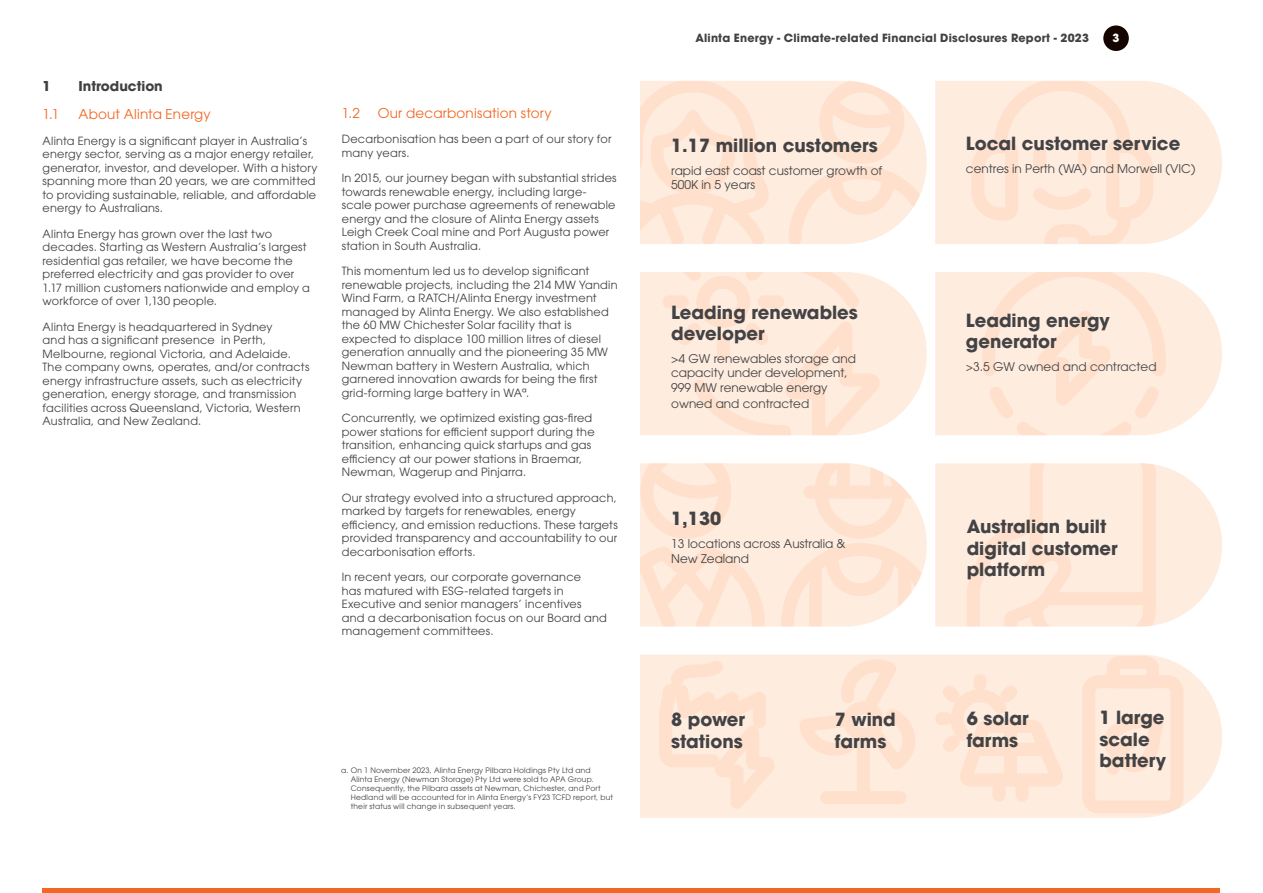
<style>
.page{position:relative;width:1263px;height:893px;background:#fff}
.page>*{position:absolute;margin:0;border:0;box-sizing:border-box;transform-origin:0 0}
.t1{font:700 18px/21.6px "ITC Avant Garde Std";color:#434345}
.t2{font:13.5px "ITC Avant Garde Std";letter-spacing:.015em;color:#f26722}
.t3{font:700 13.5px "ITC Avant Garde Std";color:#414042}
.t4{font:12px/14.4px "ITC Avant Garde Std";color:#434345}
.t5{font:11.25px/13.5px "ITC Avant Garde Std";letter-spacing:.025em;color:#414042}
.t6{font:700 11.25px "ITC Avant Garde Std";letter-spacing:.02em;color:#414042}
.t7{font:700 11.25px "ITC Avant Garde Std";color:#fff}
.t8{font:7.5px/9px "ITC Avant Garde Std";letter-spacing:.03em;color:#414042}
</style>
<div class="page">
<div style="left:1103px;top:25px;width:26px;height:26px;background:#150500;border-radius:50%"></div>
<hr style="left:43px;top:889px;width:1177px;height:4px;background:#f26722">
<svg style="left:640px;top:272px;width:287px;height:163px;fill:#feecdf"></svg>
<svg style="left:656px;top:272px;width:235px;height:163px"></svg>
<svg style="left:640px;top:463px;width:287px;height:164px"></svg>
<svg style="left:640px;top:654px;width:582px;height:164px;fill:#feecdf"></svg>
<svg style="left:653px;top:654px;width:270px;height:161px"></svg>
<svg style="left:929px;top:654px;width:261px;height:161px"></svg>
<svg style="left:935px;top:272px;width:287px;height:163px;fill:#feecdf"></svg>
<svg style="left:976px;top:272px;width:196px;height:163px"></svg>
<svg style="left:935px;top:463px;width:287px;height:164px;fill:#feecdf"></svg>
<svg style="left:957px;top:463px;width:205px;height:164px"></svg>
<svg style="left:640px;top:81px;width:287px;height:163px"></svg>
<svg style="left:935px;top:81px;width:287px;height:163px;fill:#feecdf"></svg>
<svg style="left:965px;top:81px;width:194px;height:163px"></svg>
<p class="t3" style="left:43px;top:77px;width:10px">1</p>
<p class="t3" style="left:79px;top:77px;width:86px">Introduction</p>
<p class="t2" style="left:43px;top:106px;width:18px">1.1</p>
<p class="t2" style="left:79px;top:106px;width:134px">About Alinta Energy</p>
<p class="t5" style="left:43px;top:134px;width:276px">Alinta Energy is a significant player in Australia’s energy sector, serving as a major energy retailer, generator, investor, and developer. With a history spanning more than 20 years, we are committed to providing sustainable, reliable, and affordable energy to Australians.</p>
<p class="t5" style="left:43px;top:227px;width:269px">Alinta Energy has grown over the last two decades. Starting as Western Australia’s largest residential gas retailer, we have become the preferred electricity and gas provider to over 1.17 million customers nationwide and employ a workforce of over 1,130 people.</p>
<p class="t5" style="left:43px;top:320px;width:268px">Alinta Energy is headquartered in Sydney<br>and has a significant presence in Perth, Melbourne, regional Victoria, and Adelaide.<br>The company owns, operates, and/or contracts energy infrastructure assets, such as electricity generation, energy storage, and transmission facilities across Queensland, Victoria, Western Australia, and New Zealand.</p>
<p class="t2" style="left:342px;top:104px;width:20px">1.2</p>
<p class="t2" style="left:378px;top:104px;width:175px">Our decarbonisation story</p>
<p class="t5" style="left:342px;top:132px;width:271px">Decarbonisation has been a part of our story for many years.</p>
<p class="t5" style="left:342px;top:171px;width:276px">In 2015, our journey began with substantial strides towards renewable energy, including large&shy;scale power purchase agreements of renewable energy and the closure of Alinta Energy assets Leigh Creek Coal mine and Port Augusta power station in South Australia.</p>
<p class="t5" style="left:342px;top:264px;width:277px">This momentum led us to develop significant renewable projects, including the 214 MW Yandin Wind Farm, a RATCH/Alinta Energy investment managed by Alinta Energy. We also established the 60 MW Chichester Solar facility that is expected to displace 100 million litres of diesel generation annually and the pioneering 35 MW Newman battery in Western Australia, which garnered innovation awards for being the first grid-forming large battery in WAª.</p>
<p class="t5" style="left:342px;top:411px;width:254px">Concurrently, we optimized existing gas-fired power stations for efficient support during the transition, enhancing quick startups and gas efficiency at our power stations in Braemar, Newman, Wagerup and Pinjarra.</p>
<p class="t5" style="left:342px;top:491px;width:277px">Our strategy evolved into a structured approach, marked by targets for renewables, energy efficiency, and emission reductions. These targets provided transparency and accountability to our decarbonisation efforts.</p>
<p class="t5" style="left:342px;top:570px;width:267px">In recent years, our corporate governance<br>has matured with ESG-related targets in Executive and senior managers’ incentives and a decarbonisation focus on our Board and management committees.</p>
<p class="t8" style="left:351px;top:765px;width:264px;text-indent:-9px">a. On 1 November 2023, Alinta Energy Pilbara Holdings Pty Ltd and Alinta Energy (Newman Storage) Pty Ltd were sold to APA Group.<br>Consequently, the Pilbara assets at Newman, Chichester, and Port Hedland will be accounted for in Alinta Energy’s FY23 TCFD report, but their status will change in subsequent years.</p>
<p class="t6" style="left:695px;top:30px;width:395px">Alinta Energy - Climate-related Financial Disclosures Report - 2023</p>
<p class="t7" style="left:1112px;top:31px;width:8px">3</p>
<h1 class="t1" style="left:671px;top:134px;width:208px">1.17 million customers</h1>
<p class="t4" style="left:671px;top:163px;width:213px">rapid east coast customer growth of<br>500K in 5 years</p>
<h1 class="t1" style="left:671px;top:301px;width:188px">Leading renewables developer</h1>
<p class="t4" style="left:671px;top:351px;width:186px">&gt;4 GW renewables storage and capacity under development,<br>999 MW renewable energy</p>
<p class="t4" style="left:671px;top:396px;width:140px">owned and contracted</p>
<h1 class="t1" style="left:671px;top:508px;width:52px">1,130</h1>
<p class="t4" style="left:671px;top:536px;width:176px">13 locations across Australia &amp;<br>New Zealand</p>
<h1 class="t1" style="left:966px;top:132px;width:216px">Local customer service</h1>
<p class="t4" style="left:966px;top:161px;width:231px">centres in Perth (WA) and Morwell (VIC)</p>
<h1 class="t1" style="left:966px;top:309px;width:146px">Leading energy generator</h1>
<p class="t4" style="left:966px;top:359px;width:192px">&gt;3.5 GW owned and contracted</p>
<h1 class="t1" style="left:967px;top:515px;width:152px">Australian built digital customer platform</h1>
<h1 class="t1" style="left:671px;top:709px;width:75px">8 power stations</h1>
<h1 class="t1" style="left:835px;top:709px;width:63px">7 wind farms</h1>
<h1 class="t1" style="left:967px;top:707px;width:63px">6 solar farms</h1>
<h1 class="t1" style="left:1099px;top:706px;width:68px">1 large scale battery</h1>
</div>
